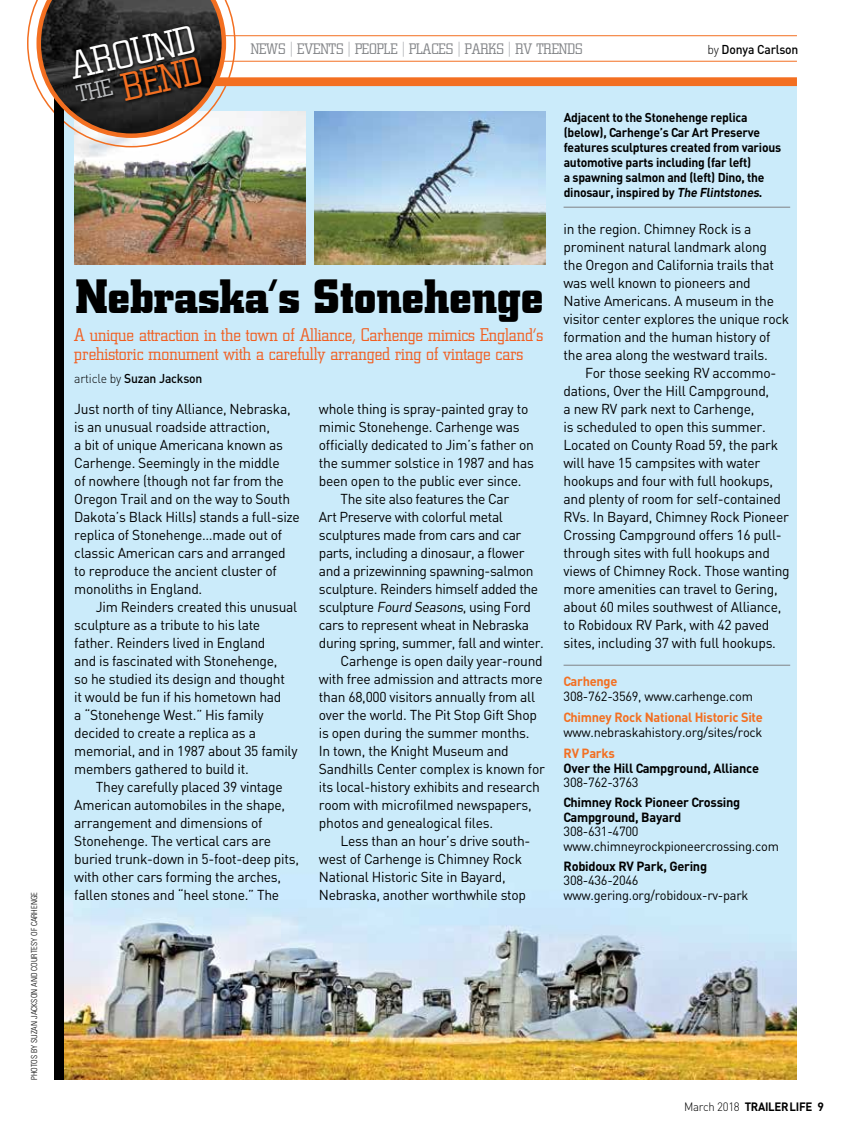
<style>
.page{position:relative;width:851px;height:1134px;background:#fff}
.page>*{position:absolute;margin:0;border:0;box-sizing:border-box;transform-origin:0 0}
.t1{font:700 47.7px "City";color:#000}
.t2{font:300 38.85px/32.4px "City";color:#fff}
.t3{font:300 18.15px/18.6px "City";color:#f15f22}
.t4{font:300 15px "City";color:#808285}
.t5{font:14.25px/18px "DIN";letter-spacing:-.02em;color:#000}
.t6{font:13.2px/14.5px "DIN";letter-spacing:-.02em;color:#000}
.t7{font:700 13.2px/14.5px "DIN";letter-spacing:-.02em;color:#000}
.t8{font:700 13.2px "DIN";letter-spacing:-.02em;color:#f36f21}
.t9{font:700 12.75px/15px "DIN";letter-spacing:-.02em;color:#000;scale:.95 1}
.t10{font:500 12.75px "DIN";letter-spacing:-.015em;color:#000;scale:.95 1}
.t11{font:700 12px "DIN";letter-spacing:-.025em;color:#000;scale:.95 1}
.t12{font:300 condensed 8.25px "Univers";color:#000}
.s1{color:#f36f21}
.s2{color:#bcbec0}
.s3{font-weight:300}
</style>
<div class="page">
<img style="left:63px;top:147px;width:733px;height:933px">
<img style="left:74px;top:147px;width:231px;height:118px">
<img style="left:314px;top:147px;width:231px;height:118px">
<hr style="left:563px;top:665px;width:227px;height:1px;background:#808285">
<div style="left:54px;top:86px;width:9px;height:994px;background:#000"></div>
<svg style="left:27px;top:0;width:769px;height:147px"></svg>
<svg style="left:71px;top:24px;width:135px;height:81px;background:#201f1f"></svg>
<hr style="left:563px;top:207px;width:227px;height:1px;background:#808285">
<p class="t12" style="left:29px;top:1080px;width:189px;rotate:-90deg">PHOTOS BY SUZAN JACKSON AND COURTESY OF CARHENGE</p>
<h2 class="t2" style="left:67px;top:52px;width:129px;rotate:-13deg">AROUND<br><sup>THE</sup> <span class="s1">BEND</span></h2>
<p class="t4" style="left:251px;top:41px;width:333px">NEWS <span class="s2">|</span> EVENTS <span class="s2">|</span> PEOPLE <span class="s2">|</span> PLACES <span class="s2">|</span> PARKS <span class="s2">|</span> RV TRENDS</p>
<p class="t10" style="left:707px;top:42px;width:97px"><span class="s3">by</span> Donya Carlson</p>
<p class="t9" style="left:563px;top:109px;width:230px">Adjacent to the Stonehenge replica (below), Carhenge’s Car Art Preserve features sculptures created from various automotive parts including (far left)<br>a spawning salmon and (left) Dino, the dinosaur, inspired by The Flintstones.</p>
<h1 class="t1" style="left:76px;top:270px;width:469px">Nebraska’s Stonehenge</h1>
<p class="t3" style="left:74px;top:326px;width:470px">A unique attraction in the town of Alliance, Carhenge mimics England’s prehistoric monument with a carefully arranged ring of vintage cars</p>
<p class="t10" style="left:74px;top:370px;width:136px"><span class="s3">article by</span> Suzan Jackson</p>
<p class="t5" style="left:74px;top:400px;width:227px">Just north of tiny Alliance, Nebraska, is an unusual roadside attraction,<br>a bit of unique Americana known as Carhenge. Seemingly in the middle<br>of nowhere (though not far from the Oregon Trail and on the way to South Dakota’s Black Hills) stands a full-size replica of Stonehenge…made out of classic American cars and arranged to reproduce the ancient cluster of monoliths in England.</p>
<p class="t5" style="left:74px;top:598px;width:225px;text-indent:22px">Jim Reinders created this unusual sculpture as a tribute to his late father. Reinders lived in England<br>and is fascinated with Stonehenge,<br>so he studied its design and thought<br>it would be fun if his hometown had<br>a “Stonehenge West.” His family decided to create a replica as a memorial, and in 1987 about 35 family members gathered to build it.</p>
<p class="t5" style="left:74px;top:778px;width:226px;text-indent:22px">They carefully placed 39 vintage American automobiles in the shape, arrangement and dimensions of Stonehenge. The vertical cars are buried trunk-down in 5-foot-deep pits, with other cars forming the arches, fallen stones and “heel stone.” The</p>
<p class="t5" style="left:319px;top:400px;width:211px">whole thing is spray-painted gray to</p>
<p class="t5" style="left:319px;top:418px;width:202px">mimic Stonehenge. Carhenge was</p>
<p class="t5" style="left:319px;top:436px;width:216px">officially dedicated to Jim’s father on</p>
<p class="t5" style="left:319px;top:454px;width:216px">the summer solstice in 1987 and has</p>
<p class="t5" style="left:319px;top:472px;width:204px">been open to the public ever since.</p>
<p class="t5" style="left:340px;top:490px;width:170px">The site also features the Car</p>
<p class="t5" style="left:319px;top:508px;width:185px">Art Preserve with colorful metal</p>
<p class="t5" style="left:319px;top:526px;width:204px">sculptures made from cars and car</p>
<p class="t5" style="left:319px;top:544px;width:207px">parts, including a dinosaur, a flower</p>
<p class="t5" style="left:319px;top:562px;width:216px">and a prizewinning spawning-salmon</p>
<p class="t5" style="left:319px;top:580px;width:221px">sculpture. Reinders himself added the</p>
<p class="t5" style="left:319px;top:598px;width:213px">sculpture Fourd Seasons, using Ford</p>
<p class="t5" style="left:319px;top:616px;width:211px">cars to represent wheat in Nebraska</p>
<p class="t5" style="left:319px;top:634px;width:226px">during spring, summer, fall and winter.</p>
<p class="t5" style="left:340px;top:652px;width:204px">Carhenge is open daily year-round</p>
<p class="t5" style="left:319px;top:670px;width:225px">with free admission and attracts more</p>
<p class="t5" style="left:319px;top:688px;width:218px">than 68,000 visitors annually from all</p>
<p class="t5" style="left:319px;top:706px;width:219px">over the world. The Pit Stop Gift Shop</p>
<p class="t5" style="left:319px;top:724px;width:212px">is open during the summer months.</p>
<p class="t5" style="left:319px;top:742px;width:191px">In town, the Knight Museum and</p>
<p class="t5" style="left:319px;top:760px;width:227px">Sandhills Center complex is known for</p>
<p class="t5" style="left:319px;top:778px;width:222px">its local-history exhibits and research</p>
<p class="t5" style="left:319px;top:796px;width:214px">room with microfilmed newspapers,</p>
<p class="t5" style="left:319px;top:814px;width:176px">photos and genealogical files.</p>
<p class="t5" style="left:340px;top:832px;width:191px">Less than an hour’s drive south-</p>
<p class="t5" style="left:319px;top:850px;width:205px">west of Carhenge is Chimney Rock</p>
<p class="t5" style="left:319px;top:868px;width:188px">National Historic Site in Bayard,</p>
<p class="t5" style="left:319px;top:886px;width:209px">Nebraska, another worthwhile stop</p>
<p class="t5" style="left:563px;top:220px;width:227px">in the region. Chimney Rock is a prominent natural landmark along the Oregon and California trails that was well known to pioneers and Native Americans. A museum in the visitor center explores the unique rock formation and the human history of the area along the westward trails.</p>
<p class="t5" style="left:563px;top:364px;width:228px;text-indent:22px">For those seeking RV accommo&shy;dations, Over the Hill Campground,<br>a new RV park next to Carhenge,<br>is scheduled to open this summer.<br>Located on County Road 59, the park will have 15 campsites with water hookups and four with full hookups, and plenty of room for self-contained RVs. In Bayard, Chimney Rock Pioneer Crossing Campground offers 16 pull&shy;through sites with full hookups and views of Chimney Rock. Those wanting more amenities can travel to Gering, about 60 miles southwest of Alliance, to Robidoux RV Park, with 42 paved sites, including 37 with full hookups.</p>
<p class="t8" style="left:563px;top:672px;width:55px">Carhenge</p>
<p class="t6" style="left:563px;top:689px;width:191px">308-762-3569, www.carhenge.com</p>
<p class="t8" style="left:563px;top:709px;width:201px">Chimney Rock National Historic Site</p>
<p class="t6" style="left:563px;top:725px;width:200px">www.nebraskahistory.org/sites/rock</p>
<p class="t8" style="left:563px;top:745px;width:53px">RV Parks</p>
<p class="t7" style="left:563px;top:760px;width:197px">Over the Hill Campground, Alliance</p>
<p class="t6" style="left:563px;top:775px;width:76px">308-762-3763</p>
<p class="t7" style="left:563px;top:795px;width:178px">Chimney Rock Pioneer Crossing<br>Campground, Bayard</p>
<p class="t6" style="left:563px;top:824px;width:217px">308-631-4700 www.chimneyrockpioneercrossing.com</p>
<p class="t7" style="left:563px;top:858px;width:145px">Robidoux RV Park, Gering</p>
<p class="t6" style="left:563px;top:873px;width:186px">308-436-2046 www.gering.org/robidoux-rv-park</p>
<p class="t11" style="left:684px;top:1098px;width:149px"><span class="s3">March 2018</span> TRAILERLIFE 9</p>
</div>
